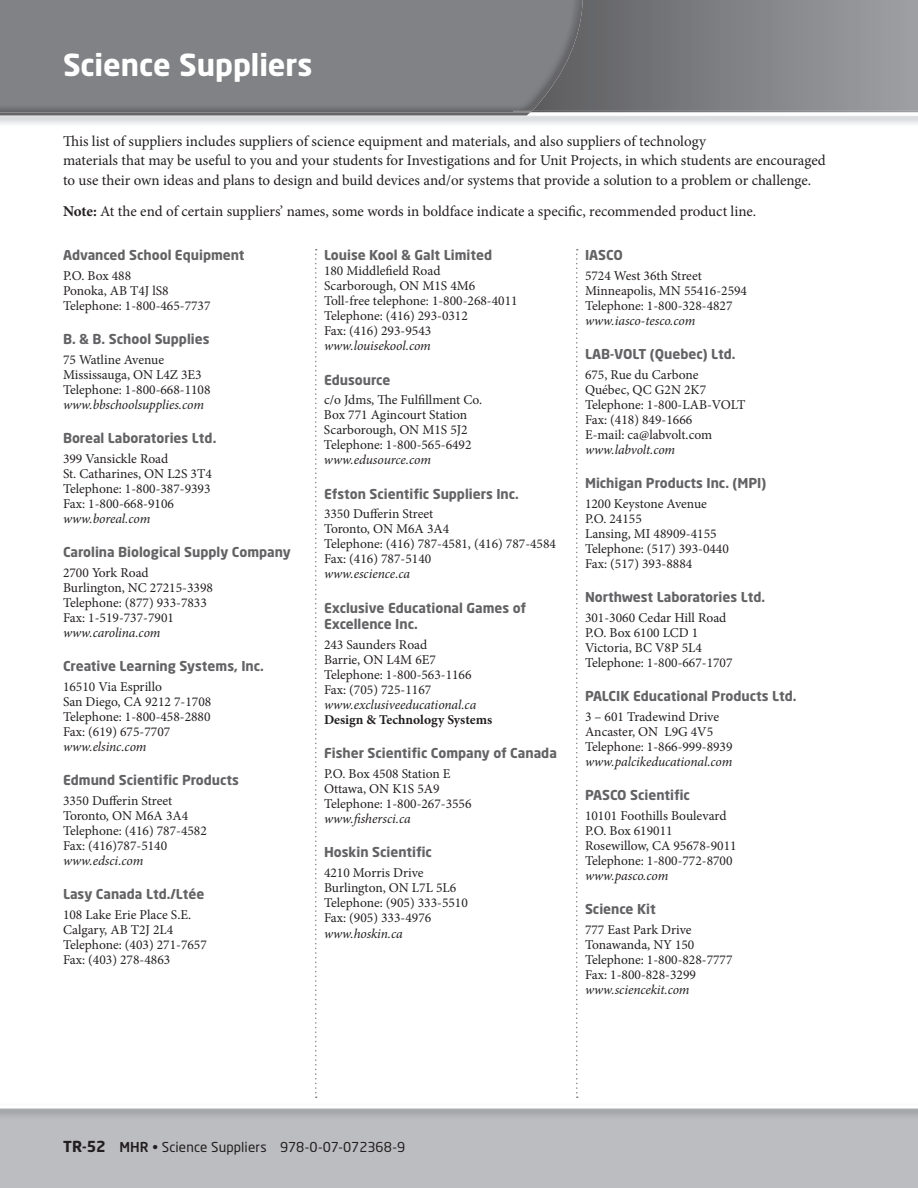
<style>
.page{position:relative;width:918px;height:1188px;background:#fff}
.page>*{position:absolute;margin:0;border:0;box-sizing:border-box;transform-origin:0 0}
.t1{font:700 30px "Neo Sans";color:#fff}
.t2{font:15px/19.5px "Minion Pro";color:#231f20}
.t3{font:13.5px/15px "Minion Pro";color:#231f20}
.t4{font:700 13.5px/16.5px "Neo Sans";color:#636366}
.t5{font:italic 13.5px "Minion Pro";letter-spacing:-.005em;color:#231f20}
.t6{font:13.5px "Neo Sans";letter-spacing:.005em;color:#231f20}
.t7{font:700 13.5px "Minion Pro";color:#231f20}
.s1{font-weight:700}
.s2{font-weight:700;font-size:15px}
.s3{font-weight:500}
</style>
<div class="page">
<div style="left:0;top:1107px;width:918px;height:81px;background:#bcbdc0"></div>
<img style="left:0;top:1108px;width:918px;height:8px">
<svg style="left:0;top:1107px;width:918px;height:1px"></svg>
<svg style="left:583px;top:0;width:335px;height:110px;background:#818386"></svg>
<img style="left:533px;top:110px;width:385px;height:2px">
<img style="left:0;top:110px;width:533px;height:2px">
<svg style="left:530px;top:112px;width:388px;height:4px"></svg>
<img style="left:0;top:112px;width:530px;height:4px">
<div style="left:0;top:0;width:583px;height:110px;background:#808285"></div>
<svg style="left:576px;top:249px;width:2px;height:849px"></svg>
<svg style="left:315px;top:249px;width:2px;height:849px"></svg>
<h1 class="t1" style="left:63px;top:52px;width:251px">Science Suppliers</h1>
<p class="t2" style="left:63px;top:133px;width:764px">This list of suppliers includes suppliers of science equipment and materials, and also suppliers of technology<br>materials that may be useful to you and your students for Investigations and for Unit Projects, in which students are encouraged to use their own ideas and plans to design and build devices and/or systems that provide a solution to a problem or challenge.</p>
<p class="t2" style="left:63px;top:203px;width:695px"><span class="s1">Note:</span> At the end of certain suppliers’ names, some words in boldface indicate a specific, recommended product line.</p>
<p class="t4" style="left:63px;top:248px;width:183px">Advanced School Equipment</p>
<p class="t3" style="left:63px;top:269px;width:149px">P.O. Box 488<br>Ponoka, AB T4J lS8<br>Telephone: 1-800-465-7737</p>
<p class="t4" style="left:63px;top:332px;width:148px">B. &amp; B. School Supplies</p>
<p class="t3" style="left:63px;top:353px;width:149px">75 Watline Avenue<br>Mississauga, ON L4Z 3E3<br>Telephone: 1-800-668-1108</p>
<p class="t5" style="left:63px;top:399px;width:142px">www.bbschoolsupplies.com</p>
<p class="t4" style="left:63px;top:431px;width:155px">Boreal Laboratories Ltd.</p>
<p class="t3" style="left:63px;top:452px;width:150px">399 Vansickle Road<br>St. Catharines, ON L2S 3T4<br>Telephone: 1-800-387-9393<br>Fax: 1-800-668-9106</p>
<p class="t5" style="left:63px;top:513px;width:89px">www.boreal.com</p>
<p class="t4" style="left:63px;top:545px;width:229px">Carolina Biological Supply Company</p>
<p class="t3" style="left:63px;top:566px;width:151px">2700 York Road<br>Burlington, NC 27215-3398<br>Telephone: (877) 933-7833<br>Fax: 1-519-737-7901</p>
<p class="t5" style="left:63px;top:627px;width:99px">www.carolina.com</p>
<p class="t4" style="left:63px;top:659px;width:202px">Creative Learning Systems, Inc.</p>
<p class="t3" style="left:63px;top:680px;width:150px">16510 Via Esprillo<br>San Diego, CA 9212 7-1708<br>Telephone: 1-800-458-2880<br>Fax: (619) 675-7707</p>
<p class="t5" style="left:63px;top:741px;width:85px">www.elsinc.com</p>
<p class="t4" style="left:63px;top:773px;width:178px">Edmund Scientific Products</p>
<p class="t3" style="left:63px;top:794px;width:145px">3350 Dufferin Street<br>Toronto, ON M6A 3A4<br>Telephone: (416) 787-4582<br>Fax: (416)787-5140</p>
<p class="t5" style="left:63px;top:855px;width:82px">www.edsci.com</p>
<p class="t4" style="left:63px;top:887px;width:143px">Lasy Canada Ltd./Ltée</p>
<p class="t3" style="left:63px;top:908px;width:145px">108 Lake Erie Place S.E.<br>Calgary, AB T2J 2L4<br>Telephone: (403) 271-7657<br>Fax: (403) 278-4863</p>
<p class="t4" style="left:324px;top:248px;width:170px">Louise Kool &amp; Galt Limited</p>
<p class="t3" style="left:324px;top:264px;width:195px">180 Middlefield Road<br>Scarborough, ON M1S 4M6<br>Toll-free telephone: 1-800-268-4011<br>Telephone: (416) 293-0312<br>Fax: (416) 293-9543</p>
<p class="t5" style="left:324px;top:340px;width:108px">www.louisekool.com</p>
<p class="t4" style="left:324px;top:373px;width:68px">Edusource</p>
<p class="t3" style="left:324px;top:393px;width:160px">c/o Jdms, The Fulfillment Co.<br>Box 771 Agincourt Station<br>Scarborough, ON M1S 5J2<br>Telephone: 1-800-565-6492</p>
<p class="t5" style="left:324px;top:454px;width:109px">www.edusource.com</p>
<p class="t4" style="left:324px;top:487px;width:196px">Efston Scientific Suppliers Inc.</p>
<p class="t3" style="left:324px;top:507px;width:234px">3350 Dufferin Street<br>Toronto, ON M6A 3A4<br>Telephone: (416) 787-4581, (416) 787-4584<br>Fax: (416) 787-5140</p>
<p class="t5" style="left:324px;top:568px;width:88px">www.escience.ca</p>
<p class="t4" style="left:324px;top:601px;width:204px">Exclusive Educational Games of<br>Excellence Inc.</p>
<p class="t3" style="left:324px;top:638px;width:149px">243 Saunders Road<br>Barrie, ON L4M 6E7<br>Telephone: 1-800-563-1166<br>Fax: (705) 725-1167</p>
<p class="t5" style="left:324px;top:699px;width:154px">www.exclusiveeducational.ca</p>
<p class="t7" style="left:324px;top:714px;width:170px">Design &amp; Technology Systems</p>
<p class="t4" style="left:324px;top:746px;width:234px">Fisher Scientific Company of Canada</p>
<p class="t3" style="left:324px;top:767px;width:149px">P.O. Box 4508 Station E<br>Ottawa, ON K1S 5A9<br>Telephone: 1-800-267-3556</p>
<p class="t5" style="left:324px;top:813px;width:88px">www.fishersci.ca</p>
<p class="t4" style="left:324px;top:845px;width:109px">Hoskin Scientific</p>
<p class="t3" style="left:324px;top:866px;width:145px">4210 Morris Drive<br>Burlington, ON L7L 5L6<br>Telephone: (905) 333-5510<br>Fax: (905) 333-4976</p>
<p class="t5" style="left:324px;top:928px;width:80px">www.hoskin.ca</p>
<p class="t4" style="left:585px;top:248px;width:39px">IASCO</p>
<p class="t3" style="left:585px;top:269px;width:164px">5724 West 36th Street<br>Minneapolis, MN 55416-2594<br>Telephone: 1-800-328-4827</p>
<p class="t5" style="left:585px;top:315px;width:112px">www.iasco-tesco.com</p>
<p class="t4" style="left:585px;top:347px;width:152px">LAB-VOLT (Quebec) Ltd.</p>
<p class="t3" style="left:585px;top:368px;width:162px">675, Rue du Carbone<br>Québec, QC G2N 2K7<br>Telephone: 1-800-LAB-VOLT<br>Fax: (418) 849-1666<br>E-mail: ca@labvolt.com</p>
<p class="t5" style="left:585px;top:444px;width:92px">www.labvolt.com</p>
<p class="t4" style="left:585px;top:476px;width:183px">Michigan Products Inc. (MPI)</p>
<p class="t3" style="left:585px;top:497px;width:145px">1200 Keystone Avenue<br>P.O. 24155<br>Lansing, MI 48909-4155<br>Telephone: (517) 393-0440<br>Fax: (517) 393-8884</p>
<p class="t4" style="left:585px;top:590px;width:182px">Northwest Laboratories Ltd.</p>
<p class="t3" style="left:585px;top:611px;width:149px">301-3060 Cedar Hill Road<br>P.O. Box 6100 LCD 1<br>Victoria, BC V8P 5L4<br>Telephone: 1-800-667-1707</p>
<p class="t4" style="left:585px;top:689px;width:213px">PALCIK Educational Products Ltd.</p>
<p class="t3" style="left:585px;top:710px;width:149px">3 – 601 Tradewind Drive<br>Ancaster, ON L9G 4V5<br>Telephone: 1-866-999-8939</p>
<p class="t5" style="left:585px;top:756px;width:149px">www.palcikeducational.com</p>
<p class="t4" style="left:585px;top:788px;width:107px">PASCO Scientific</p>
<p class="t3" style="left:585px;top:809px;width:153px">10101 Foothills Boulevard<br>P.O. Box 619011<br>Rosewillow, CA 95678-9011<br>Telephone: 1-800-772-8700</p>
<p class="t5" style="left:585px;top:870px;width:85px">www.pasco.com</p>
<p class="t4" style="left:585px;top:902px;width:72px">Science Kit</p>
<p class="t3" style="left:585px;top:923px;width:149px">777 East Park Drive<br>Tonawanda, NY 150<br>Telephone: 1-800-828-7777<br>Fax: 1-800-828-3299</p>
<p class="t5" style="left:585px;top:984px;width:106px">www.sciencekit.com</p>
<p class="t6" style="left:63px;top:1142px;width:344px"><span class="s2">TR-52</span> <span class="s3">MHR</span> • Science Suppliers 978-0-07-072368-9</p>
</div>
